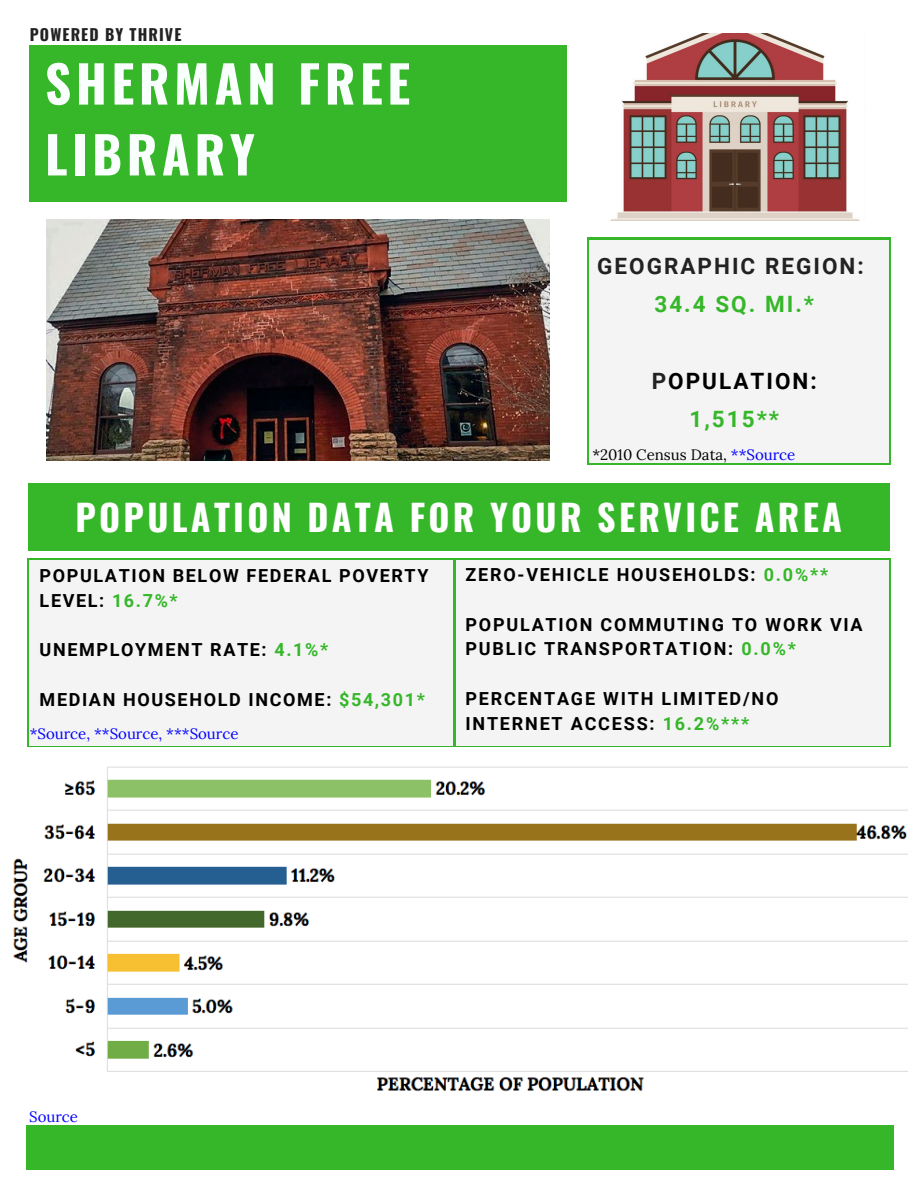
<style>
.page{position:relative;width:918px;height:1188px;background:#fff}
.page>*{position:absolute;margin:0;border:0;box-sizing:border-box;transform-origin:0 0}
.t1{font:700 51px/70.8px "Oswald";letter-spacing:.09em;color:#f9fffc}
.t2{font:700 36px "Oswald";letter-spacing:.09em;color:#fff}
.t3{font:700 22.5px/38.2px "Roboto";letter-spacing:.09em;color:#000;text-align:center}
.t4{font:700 22.5px "Roboto";letter-spacing:.09em;color:#222}
.t5{font:700 22.5px "Roboto";color:#35b729}
.t6{font:700 18px/24.8px "Roboto";letter-spacing:.1em;color:#000}
.t7{font:700 15.9px "Oswald";letter-spacing:.07em;color:#222}
.t8{font:15px "Lora";color:#00f}
.t9{font:15px "Lora";color:#000}
.s1{color:#222}
.s2{color:#35b729}
.s3{color:#00f}
</style>
<div class="page">
<div style="left:29px;top:45px;width:538px;height:156px;background:#35b729"></div>
<div style="left:27px;top:1125px;width:867px;height:44px;background:#35b729"></div>
<div style="left:28px;top:484px;width:862px;height:66px;background:#35b729"></div>
<img style="left:610px;top:34px;width:250px;height:187px">
<img style="left:47px;top:220px;width:503px;height:241px">
<div style="left:587px;top:237px;width:304px;height:228px;background:linear-gradient(to right,#35b729,#35b729)"></div>
<div style="left:589px;top:240px;width:299px;height:222px;background:#f4f4f4"></div>
<svg style="left:27px;top:558px;width:864px;height:189px;fill:#35b729"></svg>
<div style="left:29px;top:561px;width:859px;height:185px;background:#f4f4f4"></div>
<hr style="left:453px;top:559px;width:2px;height:189px;background:#35b729">
<img style="left:13px;top:766px;width:894px;height:326px">
<p class="t7" style="left:30px;top:22px;width:153px">POWERED BY THRIVE</p>
<h1 class="t1" style="left:45px;top:46px;width:367px">SHERMAN FREE<br>LIBRARY</h1>
<p class="t4" style="left:597px;top:253px;width:268px">GEOGRAPHIC REGION:</p>
<p class="t5" style="left:654px;top:291px;width:161px">34.4 SQ. MI.*</p>
<p class="t3" style="left:652px;top:362px;width:167px"><span class="s1">P</span>OPULATION:<br><span class="s2">1,515**</span></p>
<p class="t9" style="left:592px;top:445px;width:204px">*2010 Census Data, <span class="s3">**Source</span></p>
<h2 class="t2" style="left:75px;top:489px;width:768px">POPULATION DATA FOR YOUR SERVICE AREA</h2>
<p class="t6" style="left:40px;top:564px;width:390px">POPULATION BELOW FEDERAL POVERTY<br>LEVEL: <span class="s2">16.7%*</span></p>
<p class="t6" style="left:40px;top:638px;width:290px">UNEMPLOYMENT RATE: <span class="s2">4.1%*</span></p>
<p class="t6" style="left:40px;top:687px;width:387px">MEDIAN HOUSEHOLD INCOME: <span class="s2">$54,301*</span></p>
<p class="t8" style="left:30px;top:724px;width:210px">*Source, **Source, ***Source</p>
<p class="t6" style="left:465px;top:563px;width:364px">ZERO-VEHICLE HOUSEHOLDS: <span class="s2">0.0%**</span></p>
<p class="t6" style="left:465px;top:612px;width:399px">POPULATION COMMUTING TO WORK VIA<br>PUBLIC TRANSPORTATION: <span class="s2">0.0%*</span></p>
<p class="t6" style="left:465px;top:686px;width:315px">PERCENTAGE WITH LIMITED/NO<br>INTERNET ACCESS: <span class="s2">16.2%***</span></p>
<p class="t8" style="left:29px;top:1107px;width:50px">Source</p>
</div>
